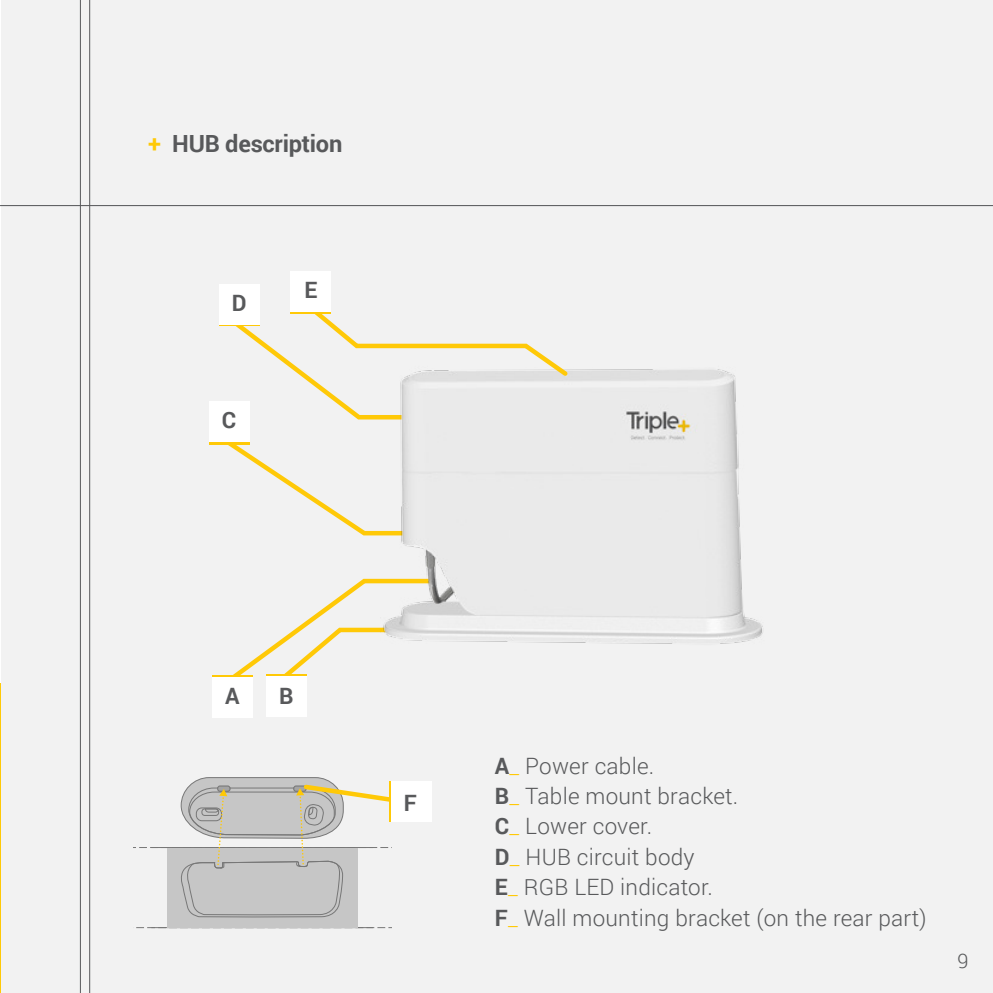
<style>
.page{position:relative;width:993px;height:993px;background:#fff}
.page>*{position:absolute;margin:0;border:0;box-sizing:border-box;transform-origin:0 0}
.t1{font:700 23.5px "Roboto";letter-spacing:-.01em;color:#58595b}
.t2{font:300 22.5px/30.2px "Roboto";letter-spacing:.01em;color:#58595b}
.t3{font:700 22.5px "Roboto";color:#58595b}
.t4{font:300 20px "Roboto";color:#58595b}
.s1{color:#ffc907}
.s2{font-weight:700}
</style>
<div class="page">
<hr style="left:0;top:683px;width:1px;height:309px;background:#ffc907">
<hr style="left:0;top:205px;width:992px;height:1px;background:#58595b">
<div style="left:1px;top:0;width:991px;height:992px;background:#f2f2f2"></div>
<hr style="left:89px;top:0;width:1px;height:992px;background:#58595b">
<hr style="left:80px;top:0;width:1px;height:992px;background:#58595b">
<svg style="left:219px;top:434px;width:161px;height:102px"></svg>
<svg style="left:234px;top:578px;width:146px;height:96px"></svg>
<img style="left:380px;top:369px;width:383px;height:275px">
<div style="left:209px;top:403px;width:40px;height:41px;background:#ffc907"></div>
<div style="left:209px;top:401px;width:40px;height:41px;background:#fff"></div>
<div style="left:212px;top:674px;width:41px;height:41px;background:#ffc907"></div>
<div style="left:212px;top:676px;width:41px;height:41px;background:#fff"></div>
<div style="left:266px;top:673px;width:41px;height:41px;background:#ffc907"></div>
<div style="left:266px;top:676px;width:41px;height:40px;background:#fff"></div>
<div style="left:219px;top:283px;width:40px;height:41px;background:#fff"></div>
<svg style="left:219px;top:303px;width:352px;height:118px"></svg>
<div style="left:290px;top:273px;width:41px;height:41px;background:linear-gradient(to right,#fff,#fff)"></div>
<div style="left:290px;top:271px;width:41px;height:40px;background:#fff"></div>
<hr style="left:151px;top:926px;width:222px;height:1px;background:#777">
<div style="left:167px;top:847px;width:190px;height:80px;background:#c6c6c6"></div>
<svg style="left:134px;top:777px;width:258px;height:140px"></svg>
<div style="left:388px;top:781px;width:41px;height:41px;background:#ffc907"></div>
<div style="left:391px;top:781px;width:40px;height:41px;background:#fff"></div>
<p class="t1" style="left:148px;top:134px;width:195px"><span class="s1">+</span> HUB description</p>
<p class="t3" style="left:232px;top:293px;width:16px">D</p>
<p class="t3" style="left:222px;top:410px;width:16px">C</p>
<p class="t3" style="left:304px;top:280px;width:14px">E</p>
<p class="t3" style="left:225px;top:686px;width:16px">A</p>
<p class="t3" style="left:279px;top:685px;width:16px">B</p>
<p class="t3" style="left:404px;top:793px;width:14px">F</p>
<p class="t2" style="left:495px;top:751px;width:433px"><span class="s2">A</span><span class="s1">_</span> Power cable.<br><span class="s2">B</span><span class="s1">_</span> Table mount bracket.<br><span class="s2">C</span><span class="s1">_</span> Lower cover.<br><span class="s2">D</span><span class="s1">_</span> HUB circuit body<br><span class="s2">E</span><span class="s1">_</span> RGB LED indicator.<br><span class="s2">F</span><span class="s1">_</span> Wall mounting bracket (on the rear part)</p>
<p class="t4" style="left:957px;top:951px;width:13px">9</p>
</div>
